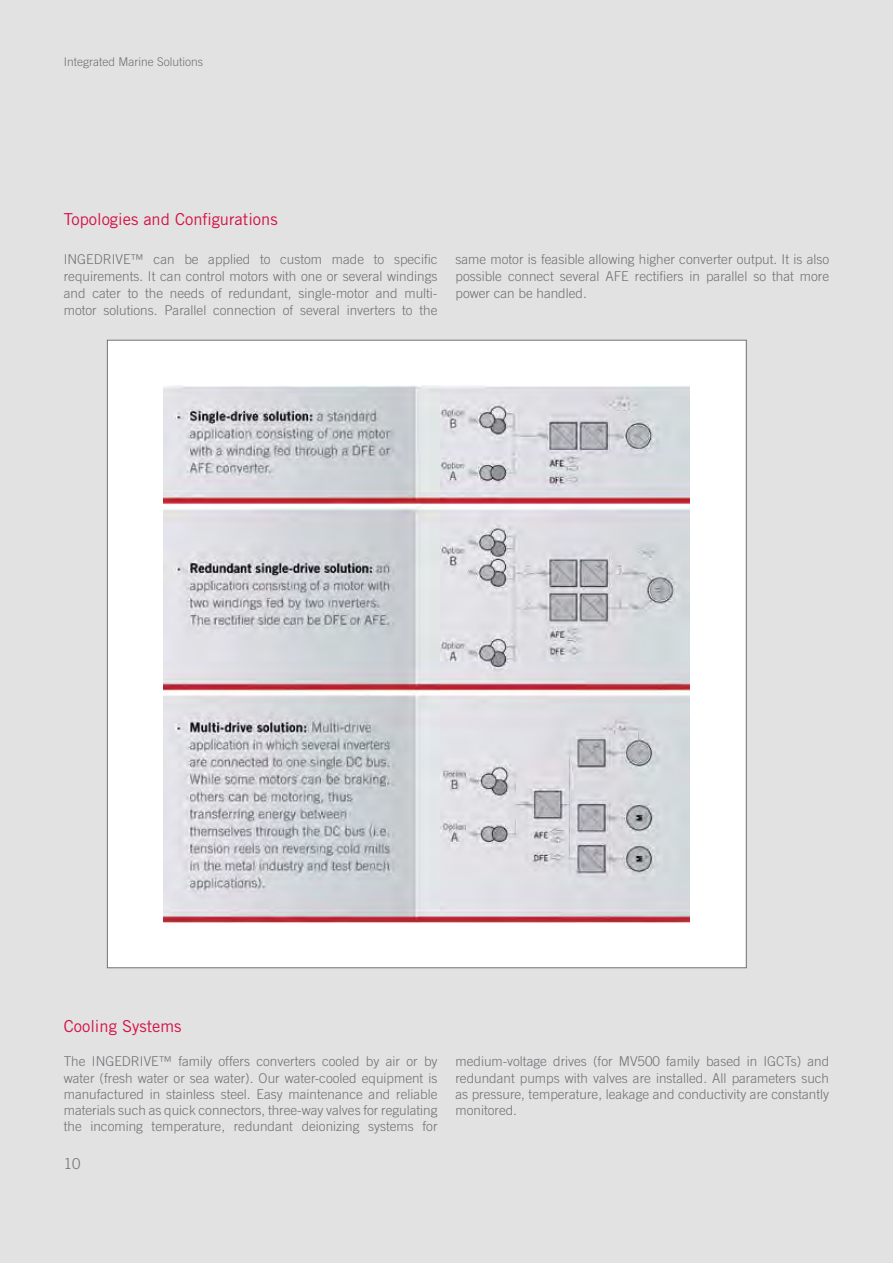
<style>
.page{position:relative;width:893px;height:1263px;background:#e3e2e3}
.page>*{position:absolute;margin:0;border:0;box-sizing:border-box;transform-origin:0 0}
.t1{font:16.5px "Trade Gothic";color:#d31245}
.t2{font:300 15px "Trade Gothic";color:#717073}
.t3{font:300 13.5px/16.2px "Trade Gothic";color:#717073;text-align:justify}
.t4{font:300 12px "Trade Gothic";color:#717073}
</style>
<div class="page">
<div style="left:107px;top:340px;width:639px;height:628px;background:#fff"></div>
<img style="left:164px;top:385px;width:526px;height:537px">
<p class="t4" style="left:64px;top:55px;width:141px">Integrated Marine Solutions</p>
<p class="t1" style="left:64px;top:210px;width:215px">Topologies and Configurations</p>
<p class="t3" style="left:64px;top:250px;width:375px;line-height:17.1px">INGEDRIVE™ can be applied to custom made to specific requirements. It can control motors with one or several windings and cater to the needs of redundant, single-motor and multi&shy;motor solutions. Parallel connection of several inverters to the</p>
<p class="t3" style="left:455px;top:250px;width:375px;line-height:17.1px">same motor is feasible allowing higher converter output. It is also possible connect several AFE rectifiers in parallel so that more power can be handled.</p>
<p class="t1" style="left:64px;top:1016px;width:119px">Cooling Systems</p>
<p class="t3" style="left:64px;top:1053px;width:375px">The INGEDRIVE™ family offers converters cooled by air or by water (fresh water or sea water). Our water-cooled equipment is manufactured in stainless steel. Easy maintenance and reliable materials such as quick connectors, three-way valves for regulating the incoming temperature, redundant deionizing systems for</p>
<p class="t3" style="left:455px;top:1053px;width:375px">medium-voltage drives (for MV500 family based in IGCTs) and redundant pumps with valves are installed. All parameters such as pressure, temperature, leakage and conductivity are constantly monitored.</p>
<p class="t2" style="left:64px;top:1154px;width:18px">10</p>
</div>
